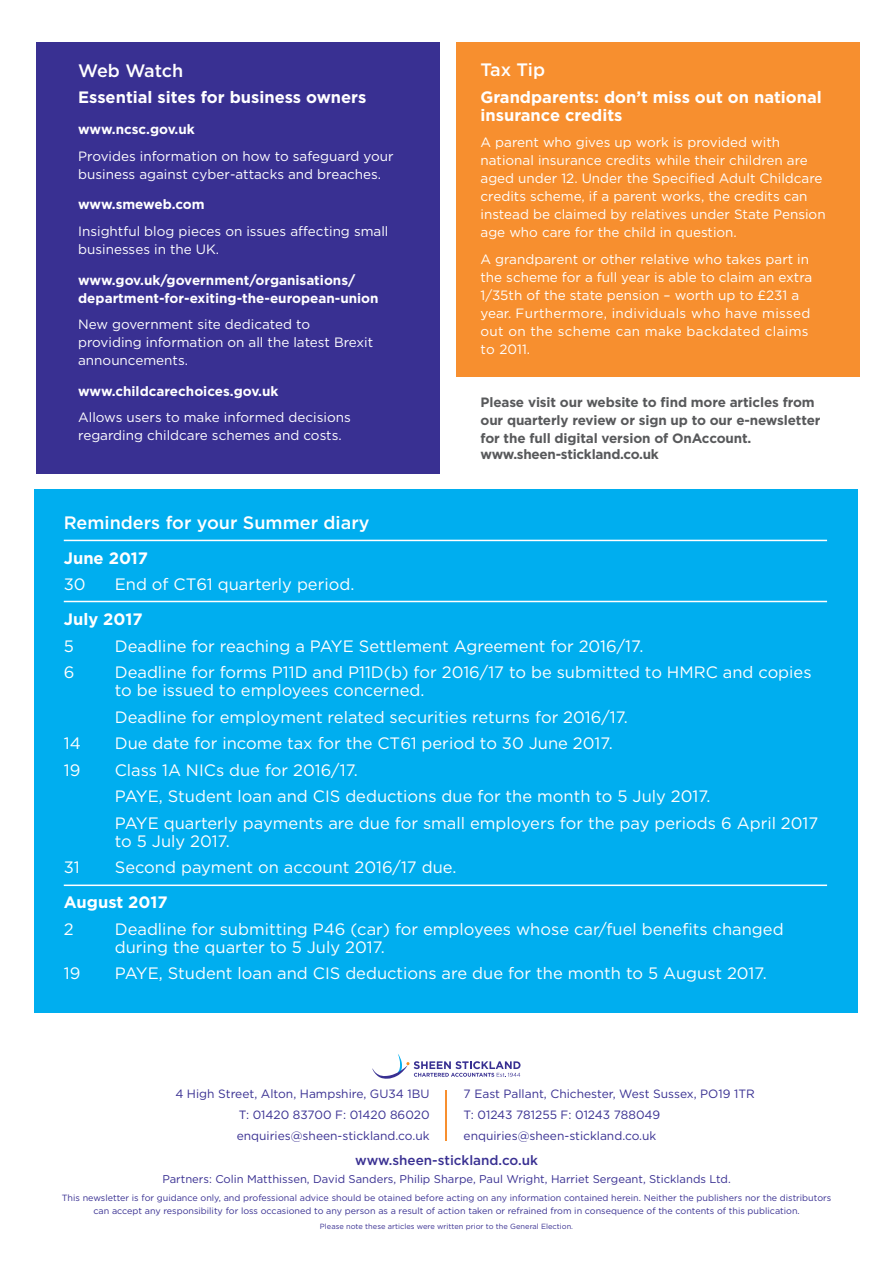
<style>
.page{position:relative;width:893px;height:1263px;background:#fff}
.page>*{position:absolute;margin:0;border:0;box-sizing:border-box;transform-origin:0 0}
.t1{font:500 18px "Gotham";color:#fff}
.t2{font:16.5px/18px "Gotham";color:#fff}
.t3{font:700 16.5px/18px "Gotham";color:#fff}
.t4{font:13.5px/18px "Gotham";color:#fff}
.t5{font:700 13.5px/18px "Gotham";letter-spacing:-.01em;color:#58595b}
.t6{font:700 13.5px/18px "Gotham";color:#fff}
.t7{font:500 13.5px "Gotham";color:#393092}
.t8{font:12px/21px "Gotham";color:#393092;text-align:justify}
.t9{font:11.25px "Gotham";color:#393092}
.t10{font:9px/13.5px "Gotham";color:#393092;text-align:center}
.t11{font:7.5px "Gotham";color:#393092}
</style>
<div class="page">
<div style="left:34px;top:489px;width:824px;height:523px;background:#00aeef"></div>
<div style="left:456px;top:43px;width:404px;height:334px;background:#f78f2f"></div>
<div style="left:36px;top:43px;width:404px;height:431px;background:#393092"></div>
<hr style="left:445px;top:1090px;width:2px;height:51px;background:#f78f2f">
<svg style="left:372px;top:1054px;width:149px;height:25px"></svg>
<hr style="left:64px;top:601px;width:763px;height:1px;background:#fff">
<hr style="left:64px;top:540px;width:763px;height:1px;background:#fff">
<hr style="left:64px;top:884px;width:763px;height:2px;background:#fff">
<h1 class="t1" style="left:78px;top:59px;width:107px">Web Watch</h1>
<p class="t3" style="left:78px;top:88px;width:290px">Essential sites for business owners</p>
<p class="t6" style="left:78px;top:120px;width:118px">www.ncsc.gov.uk</p>
<p class="t4" style="left:78px;top:147px;width:317px">Provides information on how to safeguard your business against cyber-attacks and breaches.</p>
<p class="t6" style="left:78px;top:195px;width:128px">www.smeweb.com</p>
<p class="t4" style="left:78px;top:222px;width:312px">Insightful blog pieces on issues affecting small businesses in the UK.</p>
<p class="t6" style="left:78px;top:271px;width:302px">www.gov.uk/government/organisations/ department-for-exiting-the-european-union</p>
<p class="t4" style="left:78px;top:315px;width:297px">New government site dedicated to providing information on all the latest Brexit announcements.</p>
<p class="t6" style="left:78px;top:382px;width:202px">www.childcarechoices.gov.uk</p>
<p class="t4" style="left:78px;top:408px;width:274px">Allows users to make informed decisions regarding childcare schemes and costs.</p>
<h1 class="t1" style="left:480px;top:58px;width:66px">Tax Tip</h1>
<p class="t3" style="left:480px;top:88px;width:343px">Grandparents: don’t miss out on national insurance credits</p>
<p class="t4" style="left:480px;top:133px;width:347px">A parent who gives up work is provided with national insurance credits while their children are aged under 12. Under the Specified Adult Childcare credits scheme, if a parent works, the credits can instead be claimed by relatives under State Pension age who care for the child in question.</p>
<p class="t4" style="left:480px;top:250px;width:333px">A grandparent or other relative who takes part in the scheme for a full year is able to claim an extra 1/35th of the state pension – worth up to £231 a year. Furthermore, individuals who have missed out on the scheme can make backdated claims to 2011.</p>
<p class="t5" style="left:480px;top:393px;width:341px">Please visit our website to find more articles from our quarterly review or sign up to our e-newsletter for the full digital version of OnAccount.</p>
<p class="t5" style="left:480px;top:445px;width:180px">www.sheen-stickland.co.uk</p>
<h1 class="t1" style="left:64px;top:510px;width:307px">Reminders for your Summer diary</h1>
<p class="t3" style="left:64px;top:549px;width:86px">June 2017</p>
<p class="t2" style="left:64px;top:575px;width:23px">30</p>
<p class="t2" style="left:115px;top:575px;width:241px">End of CT61 quarterly period.</p>
<p class="t3" style="left:64px;top:610px;width:80px">July 2017</p>
<p class="t2" style="left:64px;top:636px;width:12px">5</p>
<p class="t2" style="left:115px;top:636px;width:530px">Deadline for reaching a PAYE Settlement Agreement for 2016/17.</p>
<p class="t2" style="left:64px;top:663px;width:12px">6</p>
<p class="t2" style="left:115px;top:663px;width:698px">Deadline for forms P11D and P11D(b) for 2016/17 to be submitted to HMRC and copies to be issued to employees concerned.</p>
<p class="t2" style="left:115px;top:707px;width:515px">Deadline for employment related securities returns for 2016/17.</p>
<p class="t2" style="left:64px;top:734px;width:18px">14</p>
<p class="t2" style="left:115px;top:734px;width:499px">Due date for income tax for the CT61 period to 30 June 2017.</p>
<p class="t2" style="left:64px;top:760px;width:18px">19</p>
<p class="t2" style="left:115px;top:756px;width:705px;line-height:26.5px">Class 1A NICs due for 2016/17.<br>PAYE, Student loan and CIS deductions due for the month to 5 July 2017.<br>PAYE quarterly payments are due for small employers for the pay periods 6 April 2017</p>
<p class="t2" style="left:115px;top:831px;width:117px">to 5 July 2017.</p>
<p class="t2" style="left:64px;top:858px;width:18px">31</p>
<p class="t2" style="left:115px;top:858px;width:343px">Second payment on account 2016/17 due.</p>
<p class="t3" style="left:64px;top:893px;width:105px">August 2017</p>
<p class="t2" style="left:64px;top:919px;width:11px">2</p>
<p class="t2" style="left:115px;top:919px;width:670px">Deadline for submitting P46 (car) for employees whose car/fuel benefits changed during the quarter to 5 July 2017.</p>
<p class="t2" style="left:64px;top:964px;width:18px">19</p>
<p class="t2" style="left:115px;top:964px;width:653px">PAYE, Student loan and CIS deductions are due for the month to 5 August 2017.</p>
<p class="t8" style="left:237px;top:1083px;width:194px;text-indent:-61px">4 High Street, Alton, Hampshire, GU34 1BU T: 01420 83700 F: 01420 86020 enquiries@sheen-stickland.co.uk</p>
<p class="t8" style="left:464px;top:1083px;width:293px;text-align:left">7 East Pallant, Chichester, West Sussex, PO19 1TR<br>T: 01243 781255 F: 01243 788049 enquiries@sheen-stickland.co.uk</p>
<p class="t7" style="left:355px;top:1151px;width:184px">www.sheen-stickland.co.uk</p>
<p class="t9" style="left:162px;top:1172px;width:570px">Partners: Colin Matthissen, David Sanders, Philip Sharpe, Paul Wright, Harriet Sergeant, Sticklands Ltd.</p>
<p class="t10" style="left:62px;top:1191px;width:771px">This newsletter is for guidance only, and professional advice should be otained before acting on any information contained herein. Neither the publishers nor the distributors can accept any responsibility for loss occasioned to any person as a result of action taken or refrained from in consequence of the contents of this publication.</p>
<p class="t11" style="left:320px;top:1221px;width:255px">Please note these articles were written prior to the General Election.</p>
</div>
